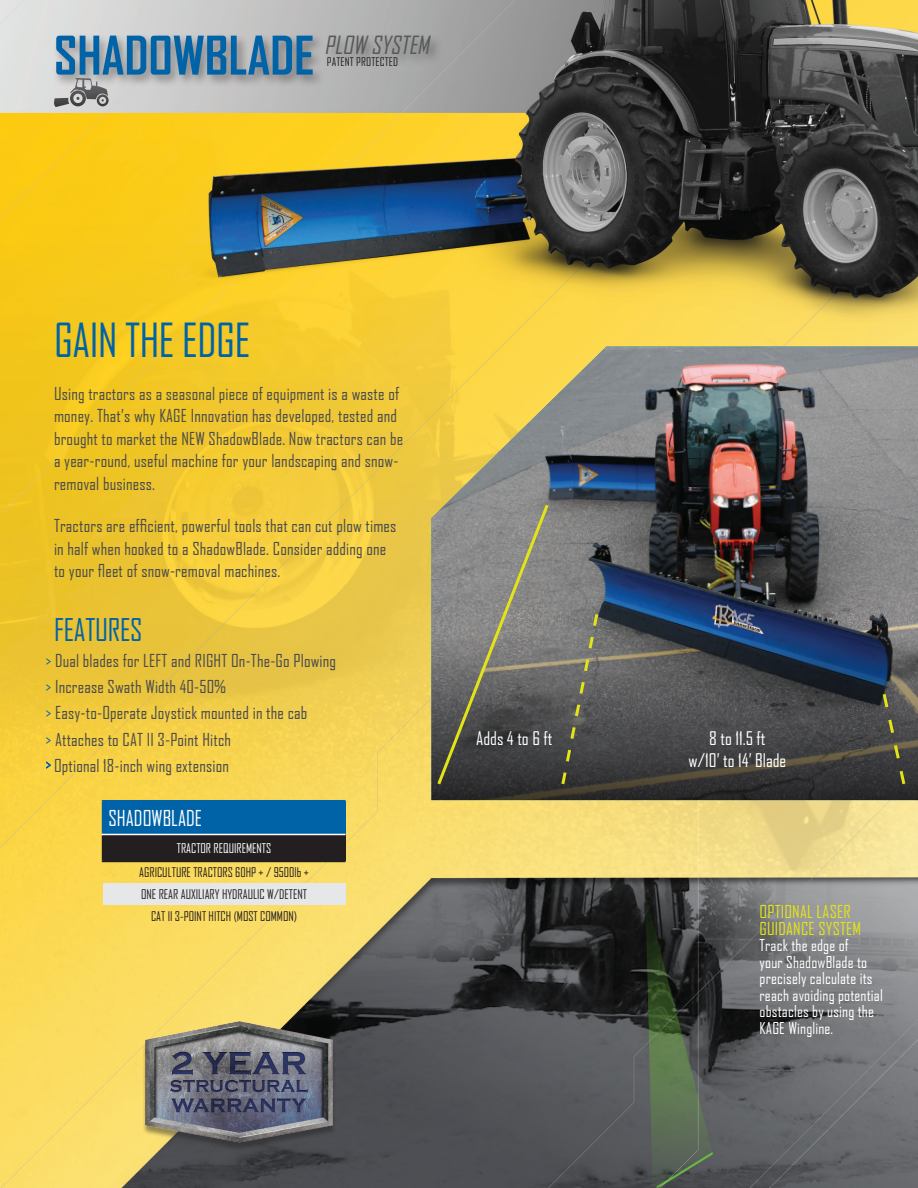
<style>
.page{position:relative;width:918px;height:1188px;background:#fff}
.page>*{position:absolute;margin:0;border:0;box-sizing:border-box;transform-origin:0 0}
.t1{font:700 51px "Agency FB";color:#0163a7}
.t2{font:45px "Agency FB";letter-spacing:-.01em;color:#0163a7}
.t3{font:30px "Agency FB";letter-spacing:-.01em;color:#0163a7}
.t4{font:21px "Agency FB";color:#fff;scale:.96 1}
.t5{font:18px/21.6px "Agency FB";color:#fff;text-align:center}
.t6{font:17.1px/22.5px "Agency FB";letter-spacing:.01em;color:#4b4c4d}
.t7{font:17.1px/16.5px "Agency FB";letter-spacing:.01em;color:#e2e318}
.t8{font:15.6px/16.5px "Agency FB";letter-spacing:.01em;color:#fff}
.t9{font:12.75px/21.8px "Agency FB";color:#231f20;text-align:center;scale:.96 1}
.t10{font:12.75px "Agency FB";color:#fff;scale:.96 1}
.t11{font:11.4px "Agency FB";letter-spacing:.01em;color:#231f20}
.s1{color:#0163a7}
</style>
<div class="page">
<img style="left:0;top:0;width:918px;height:1188px">
<img style="left:431px;top:346px;width:487px;height:454px">
<svg style="left:52px;top:78px;width:57px;height:29px"></svg>
<div style="left:53px;top:33px;width:390px;height:55px;background:#231f20;opacity:.43"></div>
<div style="left:141px;top:1023px;width:195px;height:129px;background:#231f20;opacity:.45"></div>
<img style="left:144px;top:1020px;width:190px;height:127px">
<svg style="left:435px;top:501px;width:116px;height:287px;background:#72726c"></svg>
<svg style="left:559px;top:611px;width:41px;height:176px;background:#63635b"></svg>
<svg style="left:881px;top:691px;width:26px;height:96px;background:#525144"></svg>
<div style="left:103px;top:801px;width:243px;height:33px;background:#0163a7"></div>
<div style="left:103px;top:834px;width:243px;height:27px;background:#231f20"></div>
<div style="left:103px;top:883px;width:243px;height:22px;background:#e6e7e9"></div>
<hr style="left:102px;top:861px;width:244px;height:1px;background:#231f20">
<svg style="left:102px;top:835px;width:1px;height:26px"></svg>
<hr style="left:102px;top:800px;width:244px;height:1px;background:#0163a7">
<hr style="left:102px;top:801px;width:1px;height:33px;background:#0163a7">
<hr style="left:102px;top:834px;width:244px;height:1px;background:#fff">
<svg style="left:46px;top:761px;width:5px;height:8px"></svg>
<h1 class="t1" style="left:54px;top:24px;width:382px">SHADOWBLADE <sup>PLOW</sup> <sup>SYSTEM</sup></h1>
<p class="t11" style="left:327px;top:55px;width:73px">PATENT PROTECTED</p>
<h2 class="t2" style="left:54px;top:312px;width:198px">GAIN THE EDGE</h2>
<p class="t6" style="left:54px;top:382px;width:351px">Using tractors as a seasonal piece of equipment is a waste of money. That’s why KAGE Innovation has developed, tested and brought to market the NEW ShadowBlade. Now tractors can be a year-round, useful machine for your landscaping and snow&shy;removal business.</p>
<p class="t6" style="left:54px;top:514px;width:344px">Tractors are efficient, powerful tools that can cut plow times in half when hooked to a ShadowBlade. Consider adding one to your fleet of snow-removal machines.</p>
<h3 class="t3" style="left:54px;top:611px;width:90px">FEATURES</h3>
<p class="t6" style="left:45px;top:649px;width:292px"><span class="s1">&gt;</span> Dual blades for LEFT and RIGHT On-The-Go Plowing</p>
<p class="t6" style="left:45px;top:675px;width:182px"><span class="s1">&gt;</span> Increase Swath Width 40-50%</p>
<p class="t6" style="left:45px;top:702px;width:264px"><span class="s1">&gt;</span> Easy-to-Operate Joystick mounted in the cab</p>
<p class="t6" style="left:45px;top:728px;width:187px"><span class="s1">&gt;</span> Attaches to CAT II 3-Point Hitch</p>
<p class="t6" style="left:54px;top:754px;width:176px">Optional 18-inch wing extension</p>
<p class="t4" style="left:109px;top:805px;width:99px">SHADOWBLADE</p>
<p class="t10" style="left:177px;top:840px;width:100px">TRACTOR REQUIREMENTS</p>
<p class="t9" style="left:139px;top:861px;width:178px">AGRICULTURE TRACTORS 60HP + / 9500lb +<br>ONE REAR AUXILIARY HYDRAULIC W/DETENT<br>CAT II 3-POINT HITCH (MOST COMMON)</p>
<p class="t5" style="left:476px;top:727px;width:78px">Adds 4 to 6 ft</p>
<p class="t5" style="left:688px;top:727px;width:99px">8 to 11.5 ft<br>w/10’ to 14’ Blade</p>
<p class="t7" style="left:760px;top:903px;width:103px">OPTIONAL LASER<br>GUIDANCE SYSTEM</p>
<p class="t8" style="left:760px;top:937px;width:125px">Track the edge of<br>your ShadowBlade to precisely calculate its reach avoiding potential obstacles by using the<br>KAGE Wingline.</p>
</div>
